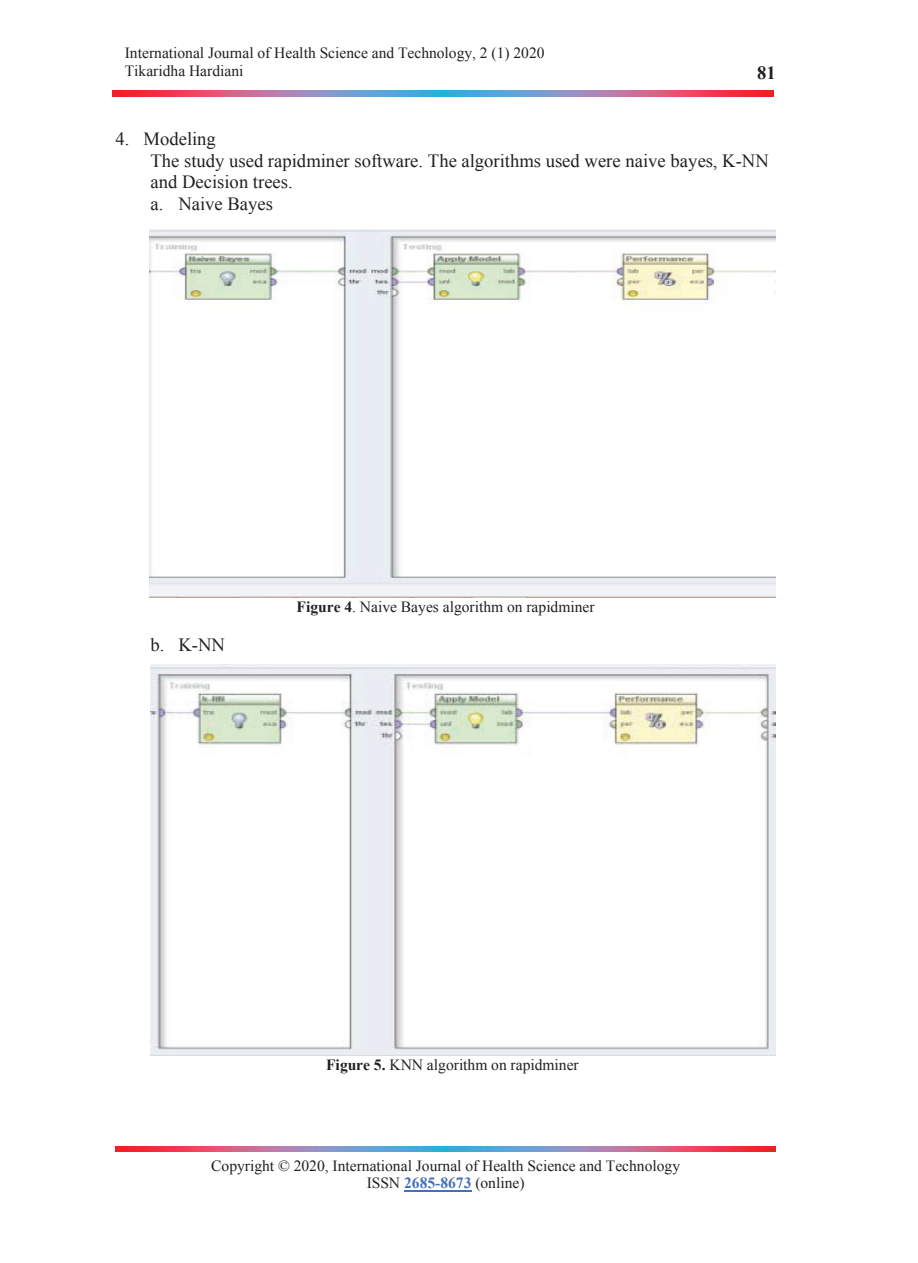
<style>
.page{position:relative;width:918px;height:1263px;background:#fff}
.page>*{position:absolute;margin:0;border:0;box-sizing:border-box;transform-origin:0 0}
.t1{font:18.6px/21.5px "Times New Roman";color:#231f20}
.t2{font:700 18.6px "Times New Roman";color:#231f20}
.t3{font:15.6px/17.7px "Times New Roman";color:#231f20;text-align:center}
.s1{font-weight:700}
.s2{font-weight:700;color:#4470b7}
</style>
<div class="page">
<hr style="left:404px;top:1190px;width:68px;height:1px;background:#4470b7">
<img style="left:113px;top:91px;width:660px;height:5px">
<img style="left:115px;top:1146px;width:660px;height:6px">
<img style="left:149px;top:229px;width:626px;height:369px">
<img style="left:151px;top:664px;width:624px;height:392px">
<p class="t3" style="left:125px;top:44px;width:421px;text-align:left">International Journal of Health Science and Technology, 2 (1) 2020<br>Tikaridha Hardiani</p>
<p class="t2" style="left:757px;top:63px;width:20px">81</p>
<p class="t1" style="left:151px;top:128px;width:620px;text-indent:-35px">4. Modeling<br>The study used rapidminer software. The algorithms used were naive bayes, K-NN and Decision trees.<br>a. Naive Bayes</p>
<p class="t1" style="left:151px;top:634px;width:76px">b. K-NN</p>
<p class="t3" style="left:297px;top:598px;width:299px"><span class="s1">Figure 4</span>. Naive Bayes algorithm on rapidminer</p>
<p class="t3" style="left:326px;top:1056px;width:254px"><span class="s1">Figure 5.</span> KNN algorithm on rapidminer</p>
<p class="t3" style="left:211px;top:1156px;width:470px">Copyright © 2020, International Journal of Health Science and Technology<br>ISSN <span class="s2">2685-8673</span> (online)</p>
</div>
